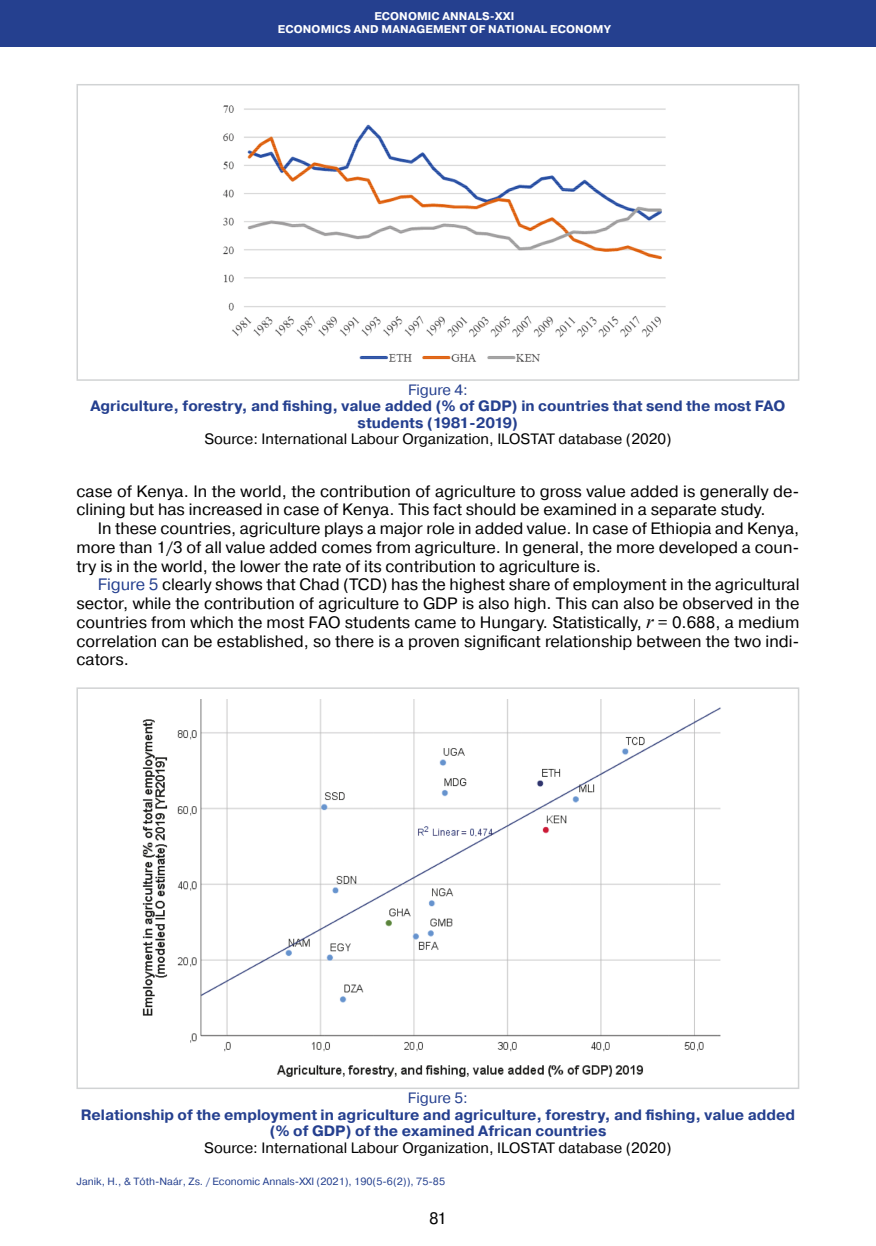
<style>
.page{position:relative;width:876px;height:1246px;background:#fff}
.page>*{position:absolute;margin:0;border:0;box-sizing:border-box;transform-origin:0 0}
.Абзац_2019{font:16.5px/18.8px "Pragmatica";color:#000;text-align:justify}
.Таблицы___рисунки_ша{font:700 15px/16.5px "Pragmatica";color:#25408f;text-align:center}
.Таблицы__рисунки__по{font:15px "Pragmatica";color:#000}
.Таблицы___рисунки_ша-2{font:15px "Pragmatica";color:#25408f}
.Посада_2016{font:700 11.25px "Pragmatica";letter-spacing:.01em;color:#fff}
.Нижний_колонтитул_20{font:10.5px "Pragmatica";color:#25408f}
.s1{color:#25408f}
.s2{font-family:"Times New Roman";font-style:italic;font-size:19.5px}
</style>
<div class="page">
<div style="left:0;top:0;width:876px;height:47px;background:#25408f"></div>
<img style="left:223px;top:105px;width:443px;height:257px">
<div style="left:77px;top:84px;width:722px;height:297px;border:2px solid #d1d3d4"></div>
<img style="left:142px;top:700px;width:579px;height:377px">
<div style="left:76px;top:687px;width:723px;height:402px;border:2px solid #d1d3d4"></div>
<p class="Посада_2016" style="left:374px;top:9px;width:142px">ECONOMIC ANNALS-XXI</p>
<p class="Посада_2016" style="left:278px;top:22px;width:334px">ECONOMICS AND MANAGEMENT OF NATIONAL ECONOMY</p>
<p class="Таблицы___рисунки_ша-2" style="left:408px;top:380px;width:61px">Figure 4:</p>
<p class="Таблицы___рисунки_ша" style="left:90px;top:398px;width:696px">Agriculture, forestry, and fishing, value added (% of GDP) in countries that send the most FAO students (1981-2019)</p>
<p class="Таблицы__рисунки__по" style="left:204px;top:430px;width:469px">Source: International Labour Organization, ILOSTAT database (2020)</p>
<p class="Абзац_2019" style="left:77px;top:482px;width:724px">case of Kenya. In the world, the contribution of agriculture to gross value added is generally de&shy;clining but has increased in case of Kenya. This fact should be examined in a separate study.</p>
<p class="Абзац_2019" style="left:77px;top:519px;width:724px;text-indent:21px">In these countries, agriculture plays a major role in added value. In case of Ethiopia and Kenya, more than 1/3 of all value added comes from agriculture. In general, the more developed a coun&shy;try is in the world, the lower the rate of its contribution to agriculture is.</p>
<p class="Абзац_2019" style="left:77px;top:576px;width:724px;text-indent:21px"><span class="s1">Figure 5</span> clearly shows that Chad (TCD) has the highest share of employment in the agricultural sector, while the contribution of agriculture to GDP is also high. This can also be observed in the countries from which the most FAO students came to Hungary. Statistically, <span class="s2">r</span> = 0.688, a medium correlation can be established, so there is a proven significant relationship between the two indi&shy;cators.</p>
<p class="Таблицы___рисунки_ша-2" style="left:408px;top:1088px;width:61px">Figure 5:</p>
<p class="Таблицы___рисунки_ша" style="left:81px;top:1106px;width:716px">Relationship of the employment in agriculture and agriculture, forestry, and fishing, value added (% of GDP) of the examined African countries</p>
<p class="Таблицы__рисунки__по" style="left:204px;top:1138px;width:469px">Source: International Labour Organization, ILOSTAT database (2020)</p>
<p class="Нижний_колонтитул_20" style="left:77px;top:1174px;width:370px">Janik, H., &amp; Tóth-Naár, Zs. / Economic Annals-XXI (2021), 190(5-6(2)), 75-85</p>
<p class="Абзац_2019" style="left:429px;top:1210px;width:19px">81</p>
</div>
